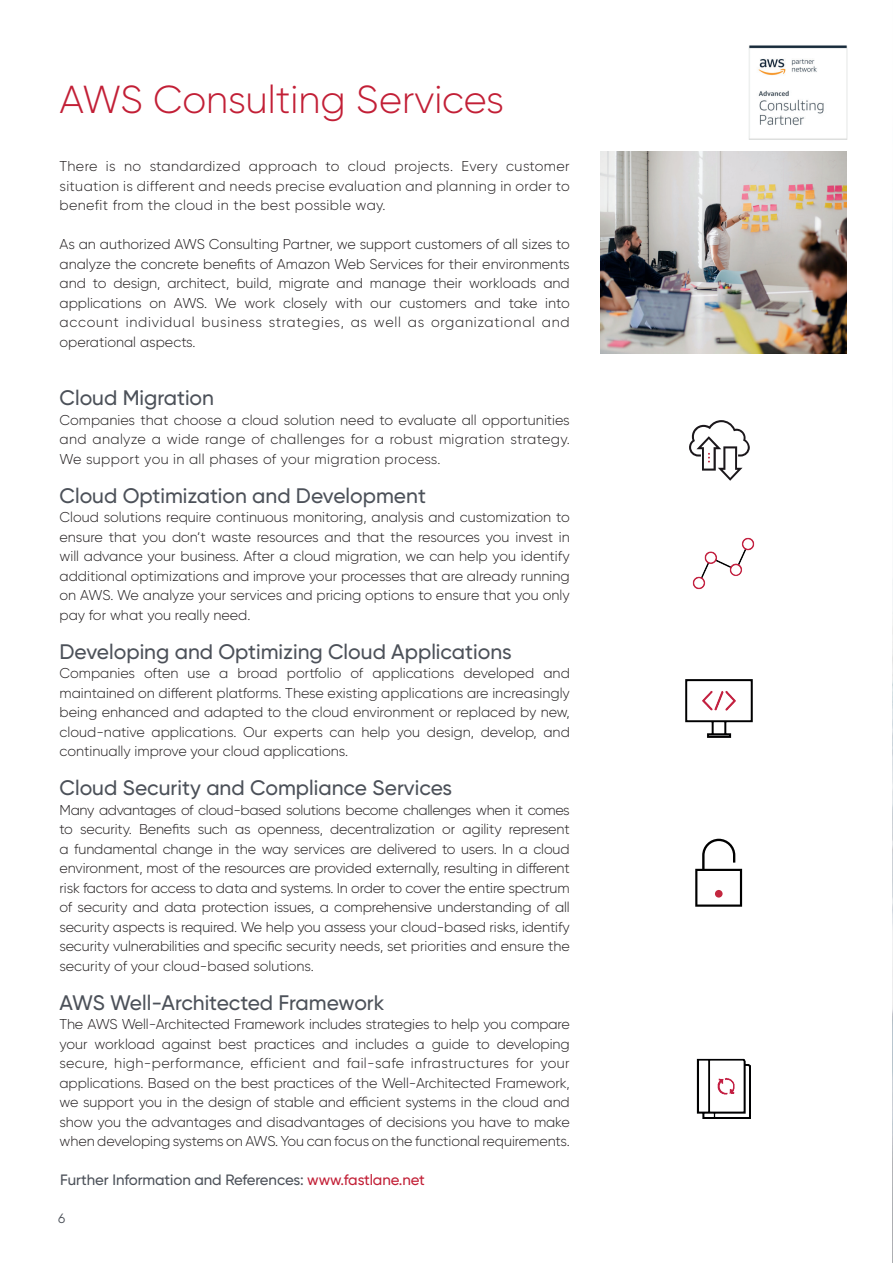
<style>
.page{position:relative;width:893px;height:1263px;background:#fff}
.page>*{position:absolute;margin:0;border:0;box-sizing:border-box;transform-origin:0 0}
.t1{font:300 39px "Gilroy";color:#c21f36}
.t2{font:500 21px "Gilroy";color:#4c5159}
.t3{font:500 15px "Gilroy";letter-spacing:-.005em;color:#4c5159}
.t4{font:300 14.25px/19.5px "Gilroy";color:#231f20;text-align:justify}
.t5{font:13.5px "Gilroy";color:#4c5159}
.s1{color:#c21f36}
</style>
<div class="page">
<img style="left:692px;top:537px;width:63px;height:53px">
<img style="left:685px;top:679px;width:68px;height:59px">
<svg style="left:695px;top:839px;width:47px;height:68px"></svg>
<svg style="left:689px;top:420px;width:61px;height:61px"></svg>
<img style="left:696px;top:1058px;width:55px;height:61px">
<img style="left:892px;top:223px;width:1px;height:1040px">
<img style="left:600px;top:152px;width:247px;height:202px">
<img style="left:748px;top:45px;width:99px;height:95px">
<h1 class="t1" style="left:60px;top:75px;width:446px">AWS Consulting Services</h1>
<p class="t4" style="left:60px;top:156px;width:512px">There is no standardized approach to cloud projects. Every customer situation is different and needs precise evaluation and planning in order to benefit from the cloud in the best possible way.</p>
<p class="t4" style="left:60px;top:234px;width:512px">As an authorized AWS Consulting Partner, we support customers of all sizes to analyze the concrete benefits of Amazon Web Services for their environments and to design, architect, build, migrate and manage their workloads and applications on AWS. We work closely with our customers and take into account individual business strategies, as well as organizational and operational aspects.</p>
<h2 class="t2" style="left:60px;top:385px;width:156px">Cloud Migration</h2>
<p class="t4" style="left:60px;top:410px;width:512px">Companies that choose a cloud solution need to evaluate all opportunities and analyze a wide range of challenges for a robust migration strategy.<br>We support you in all phases of your migration process.</p>
<h2 class="t2" style="left:60px;top:482px;width:368px">Cloud Optimization and Development</h2>
<p class="t4" style="left:60px;top:507px;width:512px">Cloud solutions require continuous monitoring, analysis and customization to ensure that you don‘t waste resources and that the resources you invest in will advance your business. After a cloud migration, we can help you identify additional optimizations and improve your processes that are already running on AWS. We analyze your services and pricing options to ensure that you only pay for what you really need.</p>
<h2 class="t2" style="left:60px;top:638px;width:454px">Developing and Optimizing Cloud Applications</h2>
<p class="t4" style="left:60px;top:663px;width:512px">Companies often use a broad portfolio of applications developed and maintained on different platforms. These existing applications are increasingly being enhanced and adapted to the cloud environment or replaced by new, cloud-native applications. Our experts can help you design, develop, and continually improve your cloud applications.</p>
<h2 class="t2" style="left:60px;top:775px;width:394px">Cloud Security and Compliance Services</h2>
<p class="t4" style="left:60px;top:800px;width:512px">Many advantages of cloud-based solutions become challenges when it comes to security. Benefits such as openness, decentralization or agility represent a fundamental change in the way services are delivered to users. In a cloud environment, most of the resources are provided externally, resulting in different risk factors for access to data and systems. In order to cover the entire spectrum of security and data protection issues, a comprehensive understanding of all security aspects is required. We help you assess your cloud-based risks, identify security vulnerabilities and specific security needs, set priorities and ensure the security of your cloud-based solutions.</p>
<h2 class="t2" style="left:60px;top:989px;width:326px">AWS Well-Architected Framework</h2>
<p class="t4" style="left:60px;top:1014px;width:512px">The AWS Well-Architected Framework includes strategies to help you compare your workload against best practices and includes a guide to developing secure, high-performance, efficient and fail-safe infrastructures for your applications. Based on the best practices of the Well-Architected Framework, we support you in the design of stable and efficient systems in the cloud and show you the advantages and disadvantages of decisions you have to make when developing systems on AWS. You can focus on the functional requirements.</p>
<p class="t3" style="left:60px;top:1171px;width:366px">Further Information and References: <span class="s1">www.fastlane.net</span></p>
<p class="t5" style="left:58px;top:1210px;width:9px">6</p>
</div>
